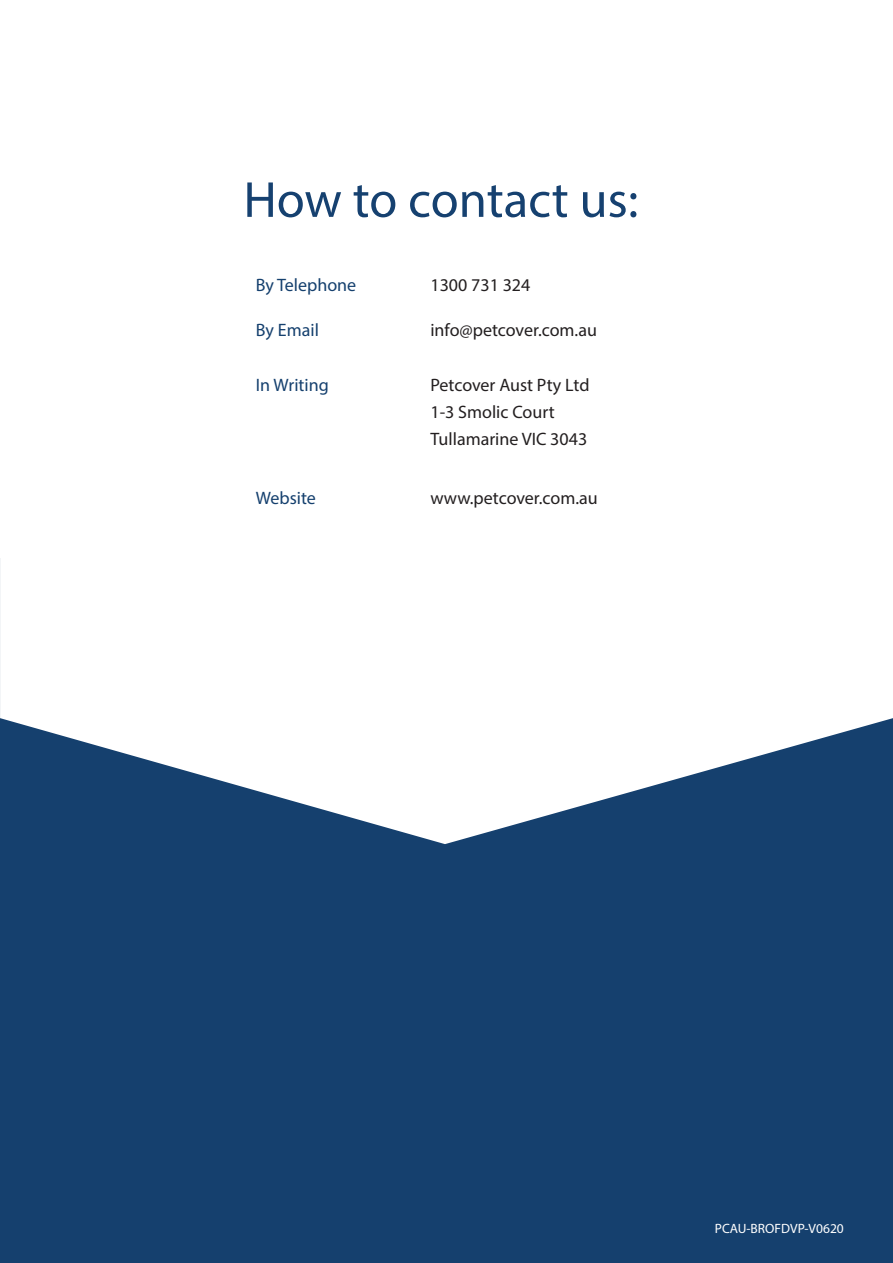
<style>
.page{position:relative;width:893px;height:1263px;background:#fff}
.page>*{position:absolute;margin:0;border:0;box-sizing:border-box;transform-origin:0 0}
.t1{font:51px "Myriad Pro";color:#164170}
.t2{font:18px "Myriad Pro";color:#231f20}
.t3{font:18px "Myriad Pro";color:#15406e}
.t4{font:13.5px "Myriad Pro";color:#fff}
</style>
<div class="page">
<div style="left:0;top:558px;width:893px;height:705px;background:#15406e"></div>
<svg style="left:0;top:558px;width:893px;height:286px"></svg>
<p class="t1" style="left:243px;top:168px;width:396px">How to contact us:</p>
<p class="t3" style="left:256px;top:274px;width:102px">By Telephone</p>
<p class="t2" style="left:430px;top:274px;width:101px">1300 731 324</p>
<p class="t3" style="left:256px;top:319px;width:65px">By Email</p>
<p class="t2" style="left:430px;top:319px;width:168px">info@petcover.com.au</p>
<p class="t3" style="left:256px;top:374px;width:74px">In Writing</p>
<p class="t2" style="left:430px;top:374px;width:161px">Petcover Aust Pty Ltd</p>
<p class="t2" style="left:430px;top:401px;width:126px">1-3 Smolic Court</p>
<p class="t2" style="left:430px;top:428px;width:158px">Tullamarine VIC 3043</p>
<p class="t3" style="left:256px;top:487px;width:62px">Website</p>
<p class="t2" style="left:430px;top:487px;width:169px">www.petcover.com.au</p>
<p class="t4" style="left:715px;top:1220px;width:131px">PCAU-BROFDVP-V0620</p>
</div>
